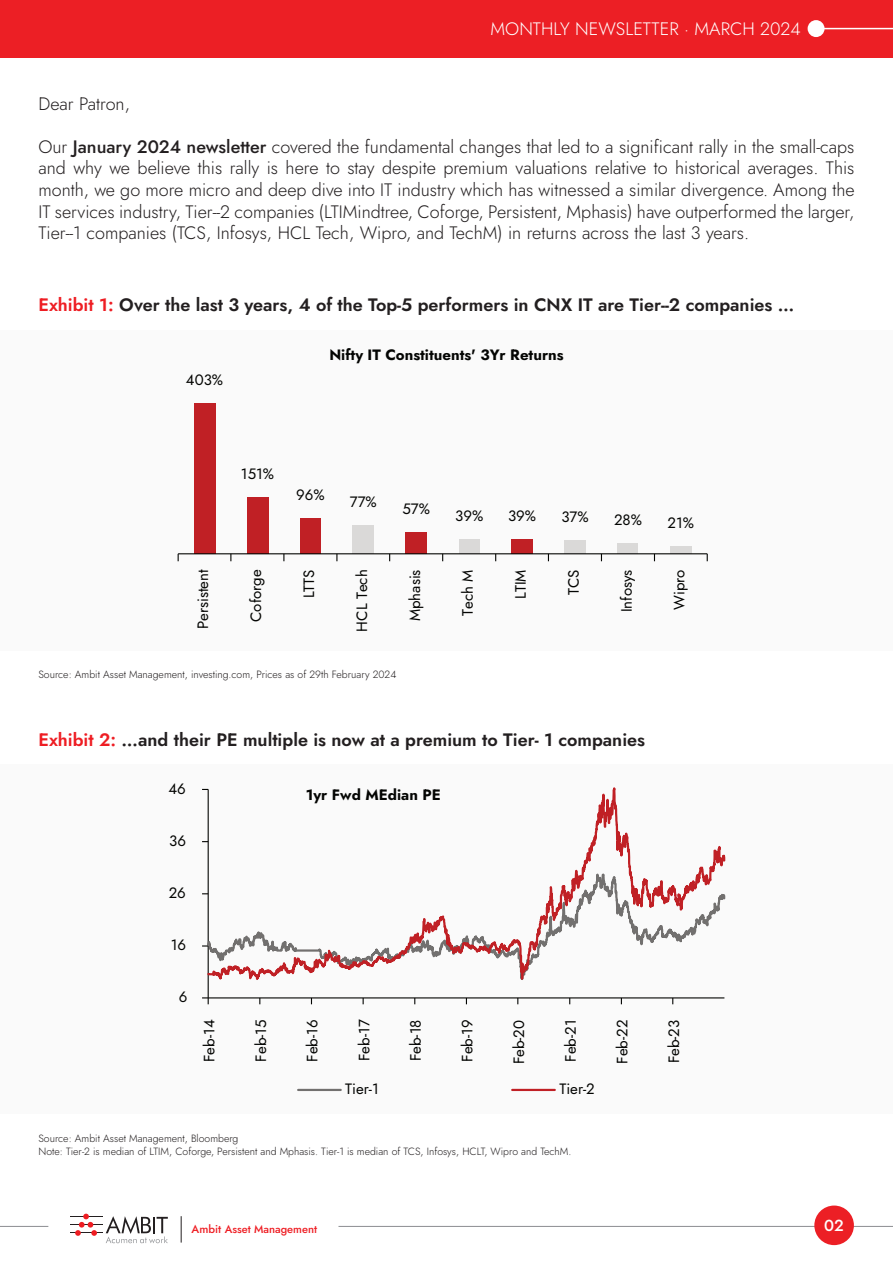
<style>
.page{position:relative;width:893px;height:1263px;background:#fff}
.page>*{position:absolute;margin:0;border:0;box-sizing:border-box;transform-origin:0 0}
.t1{font:300 18px/21.6px "Jost";color:#231f20;text-align:justify}
.t2{font:600 18px "Jost";color:#231f20}
.t3{font:300 18px "Jost";color:#fff}
.t4{font:500 15.9px "Jost";color:#fff}
.t5{font:15px "Jost";color:#040503}
.t6{font:700 15px "Jost";color:#040503}
.t7{font:500 11.1px "Jost";color:#ee1d23}
.t8{font:300 10.5px/12.6px "Jost";color:#231f20}
.s1{font-weight:500}
.s2{color:#ee1d23}
.s3{font-size:11.4px}
</style>
<div class="page">
<div style="left:0;top:0;width:893px;height:57px;background:#ec1f25"></div>
<hr style="left:816px;top:28px;width:77px;height:1px;background:#fff">
<div style="left:808px;top:20px;width:16px;height:17px;background:#fff;border-radius:50%"></div>
<hr style="left:0;top:1226px;width:48px;height:1px;background:#949599">
<hr style="left:338px;top:1226px;width:555px;height:1px;background:#949599">
<div style="left:814px;top:1205px;width:40px;height:40px;background:#ec1f25;border-radius:50%"></div>
<hr style="left:70px;top:1216px;width:32px;height:1px;background:#231f20">
<hr style="left:70px;top:1224px;width:32px;height:1px;background:#231f20">
<hr style="left:70px;top:1232px;width:32px;height:1px;background:#231f20">
<svg style="left:75px;top:1214px;width:22px;height:22px"></svg>
<svg style="left:106px;top:1216px;width:62px;height:27px"></svg>
<svg style="left:181px;top:1216px;width:1px;height:26px"></svg>
<div style="left:0;top:330px;width:893px;height:321px;background:#fafafa"></div>
<div style="left:0;top:764px;width:893px;height:349px;background:#fafafa"></div>
<svg style="left:206px;top:787px;width:520px;height:305px"></svg>
<hr style="left:298px;top:1089px;width:43px;height:2px;background:#72706f">
<hr style="left:512px;top:1089px;width:43px;height:2px;background:#c02025">
<div style="left:194px;top:403px;width:21px;height:151px;background:#c02025"></div>
<div style="left:247px;top:497px;width:21px;height:57px;background:#c02025"></div>
<div style="left:300px;top:518px;width:21px;height:36px;background:#c02025"></div>
<div style="left:353px;top:525px;width:21px;height:29px;background:#dad9d8"></div>
<div style="left:406px;top:532px;width:21px;height:22px;background:#c02025"></div>
<div style="left:459px;top:539px;width:21px;height:15px;background:#dad9d8"></div>
<div style="left:511px;top:539px;width:22px;height:15px;background:#c02025"></div>
<div style="left:564px;top:540px;width:22px;height:14px;background:#dad9d8"></div>
<div style="left:617px;top:543px;width:21px;height:11px;background:#dad9d8"></div>
<div style="left:670px;top:546px;width:21px;height:8px;background:#dad9d8"></div>
<hr style="left:178px;top:553px;width:529px;height:1px;background:#040503">
<p class="t3" style="left:490px;top:17px;width:312px">MONTHLY NEWSLETTER · MARCH 2024</p>
<p class="t1" style="left:38px;top:93px;width:93px">Dear Patron,</p>
<p class="t1" style="left:38px;top:136px;width:818px">Our <span class="s1">January 2024 newsletter</span> covered the fundamental changes that led to a significant rally in the small-caps and why we believe this rally is here to stay despite premium valuations relative to historical averages. This month, we go more micro and deep dive into IT industry which has witnessed a similar divergence. Among the IT services industry, Tier--2 companies (LTIMindtree, Coforge, Persistent, Mphasis) have outperformed the larger, Tier--1 companies (TCS, Infosys, HCL Tech, Wipro, and TechM) in returns across the last 3 years.</p>
<p class="t2" style="left:38px;top:292px;width:757px"><span class="s2">Exhibit 1:</span> Over the last 3 years, 4 of the Top-5 performers in CNX IT are Tier--2 companies …</p>
<p class="t5" style="left:186px;top:370px;width:39px">403%</p>
<p class="t6" style="left:329px;top:344px;width:236px">Nifty IT Constituents' 3Yr Returns</p>
<p class="t5" style="left:241px;top:464px;width:35px">151%</p>
<p class="t5" style="left:296px;top:484px;width:30px">96%</p>
<p class="t5" style="left:350px;top:492px;width:29px">77%</p>
<p class="t5" style="left:402px;top:499px;width:29px">57%</p>
<p class="t5" style="left:455px;top:505px;width:30px">39%</p>
<p class="t5" style="left:508px;top:506px;width:30px">39%</p>
<p class="t5" style="left:561px;top:506px;width:29px">37%</p>
<p class="t5" style="left:614px;top:510px;width:29px">28%</p>
<p class="t5" style="left:668px;top:512px;width:28px">21%</p>
<p class="t5" style="left:193px;top:629px;width:61px;rotate:-90deg">Persistent</p>
<p class="t5" style="left:246px;top:622px;width:54px;rotate:-90deg">Coforge</p>
<p class="t5" style="left:299px;top:598px;width:30px;rotate:-90deg">LTTS</p>
<p class="t5" style="left:352px;top:631px;width:63px;rotate:-90deg">HCL Tech</p>
<p class="t5" style="left:405px;top:621px;width:53px;rotate:-90deg">Mphasis</p>
<p class="t5" style="left:457px;top:616px;width:48px;rotate:-90deg">Tech M</p>
<p class="t5" style="left:510px;top:599px;width:31px;rotate:-90deg">LTIM</p>
<p class="t5" style="left:563px;top:595px;width:27px;rotate:-90deg">TCS</p>
<p class="t5" style="left:616px;top:612px;width:44px;rotate:-90deg">Infosys</p>
<p class="t5" style="left:669px;top:610px;width:42px;rotate:-90deg">Wipro</p>
<p class="t8" style="left:38px;top:668px;width:359px">Source: Ambit Asset Management, investing.com, Prices as of 29th February 2024</p>
<p class="t2" style="left:38px;top:727px;width:608px"><span class="s2">Exhibit 2:</span> …and their PE multiple is now at a premium to Tier- 1 companies</p>
<p class="t5" style="left:169px;top:778px;width:19px">46</p>
<p class="t5" style="left:169px;top:830px;width:18px">36</p>
<p class="t5" style="left:169px;top:882px;width:19px">26</p>
<p class="t5" style="left:171px;top:934px;width:17px">16</p>
<p class="t6" style="left:306px;top:785px;width:136px">1yr Fwd MEdian PE</p>
<p class="t5" style="left:179px;top:987px;width:10px">6</p>
<p class="t5" style="left:199px;top:1062px;width:44px;rotate:-90deg">Feb-14</p>
<p class="t5" style="left:251px;top:1062px;width:44px;rotate:-90deg">Feb-15</p>
<p class="t5" style="left:302px;top:1062px;width:44px;rotate:-90deg">Feb-16</p>
<p class="t5" style="left:354px;top:1061px;width:43px;rotate:-90deg">Feb-17</p>
<p class="t5" style="left:405px;top:1061px;width:43px;rotate:-90deg">Feb-18</p>
<p class="t5" style="left:457px;top:1062px;width:44px;rotate:-90deg">Feb-19</p>
<p class="t5" style="left:509px;top:1064px;width:46px;rotate:-90deg">Feb-20</p>
<p class="t5" style="left:560px;top:1062px;width:44px;rotate:-90deg">Feb-21</p>
<p class="t5" style="left:612px;top:1064px;width:45px;rotate:-90deg">Feb-22</p>
<p class="t5" style="left:664px;top:1063px;width:45px;rotate:-90deg">Feb-23</p>
<p class="t5" style="left:345px;top:1078px;width:35px">Tier-1</p>
<p class="t5" style="left:559px;top:1078px;width:37px">Tier-2</p>
<p class="t8" style="left:38px;top:1132px;width:534px">Source: Ambit Asset Management, Bloomberg<br>Note: Tier-2 is median of LTIM, Coforge, Persistent and Mphasis. Tier-1 is median of TCS, Infosys, HCLT, Wipro and TechM.</p>
<p class="t7" style="left:191px;top:1222px;width:127px"><span class="s3">Ambit</span> Asset Management</p>
<p class="t4" style="left:824px;top:1215px;width:21px">02</p>
</div>
